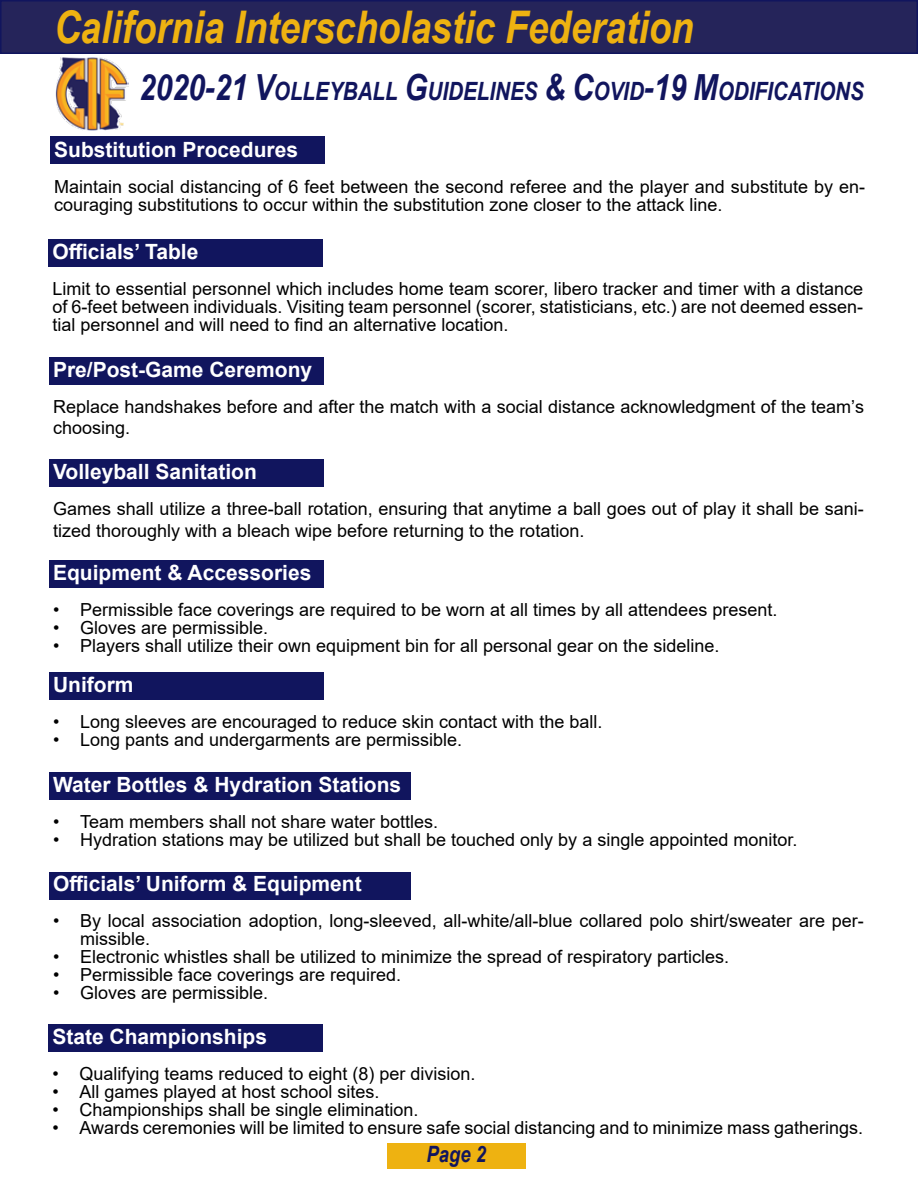
<style>
.page{position:relative;width:918px;height:1188px;background:#fff}
.page>*{position:absolute;margin:0;border:0;box-sizing:border-box;transform-origin:0 0}
.t1{font:italic 700 45px "Arial Narrow";color:#eeb211}
.t2{font:italic 700 25.2px "Arial Narrow";color:#11155e}
.t3{font:italic 700 22.5px "Arial Narrow";color:#11155e}
.t4{font:700 21px "Arial";color:#fff}
.t5{font:18px/18px "Arial";color:#000}
.s1{font-size:36px}
</style>
<div class="page">
<div style="left:0;top:0;width:918px;height:54px;background:#25245a;border:2px solid #11155e"></div>
<img style="left:56px;top:57px;width:73px;height:74px">
<div style="left:49px;top:239px;width:274px;height:27px;background:#11155e"></div>
<div style="left:49px;top:357px;width:275px;height:27px;background:#11155e"></div>
<div style="left:49px;top:459px;width:275px;height:28px;background:#11155e"></div>
<div style="left:49px;top:560px;width:275px;height:28px;background:#11155e"></div>
<div style="left:49px;top:672px;width:275px;height:28px;background:#11155e"></div>
<div style="left:49px;top:772px;width:361px;height:27px;background:#11155e"></div>
<div style="left:49px;top:873px;width:361px;height:27px;background:#11155e"></div>
<div style="left:49px;top:1024px;width:274px;height:28px;background:#11155e"></div>
<div style="left:387px;top:1143px;width:138px;height:25px;background:#eeb211"></div>
<div style="left:50px;top:136px;width:275px;height:28px;background:#11155e"></div>
<h1 class="t1" style="left:54px;top:-7px;width:641px">California Interscholastic Federation</h1>
<h2 class="t2" style="left:139px;top:72px;width:726px"><span class="s1">2020-21 V</span>OLLEYBALL <span class="s1">G</span>UIDELINES <span class="s1">&amp; C</span>OVID<span class="s1">-19 M</span>ODIFICATIONS</h2>
<p class="t4" style="left:54px;top:135px;width:245px">Substitution Procedures</p>
<p class="t5" style="left:54px;top:177px;width:812px">Maintain social distancing of 6 feet between the second referee and the player and substitute by en&shy;couraging substitutions to occur within the substitution zone closer to the attack line.</p>
<p class="t4" style="left:52px;top:237px;width:148px">Officials’ Table</p>
<p class="t5" style="left:52px;top:280px;width:812px;text-align:justify">Limit to essential personnel which includes home team scorer, libero tracker and timer with a distance of 6-feet between individuals. Visiting team personnel (scorer, statisticians, etc.) are not deemed essen&shy;tial personnel and will need to find an alternative location.</p>
<p class="t4" style="left:53px;top:355px;width:261px">Pre/Post-Game Ceremony</p>
<p class="t5" style="left:53px;top:396px;width:812px;line-height:21.6px">Replace handshakes before and after the match with a social distance acknowledgment of the team’s choosing.</p>
<p class="t4" style="left:53px;top:457px;width:205px">Volleyball Sanitation</p>
<p class="t5" style="left:53px;top:498px;width:812px;line-height:21.6px">Games shall utilize a three-ball rotation, ensuring that anytime a ball goes out of play it shall be sani&shy;tized thoroughly with a bleach wipe before returning to the rotation.</p>
<p class="t4" style="left:53px;top:558px;width:260px">Equipment &amp; Accessories</p>
<p class="t5" style="left:53px;top:601px;width:726px">• Permissible face coverings are required to be worn at all times by all attendees present.</p>
<p class="t5" style="left:53px;top:619px;width:217px">• Gloves are permissible.</p>
<p class="t5" style="left:53px;top:637px;width:668px">• Players shall utilize their own equipment bin for all personal gear on the sideline.</p>
<p class="t4" style="left:53px;top:670px;width:82px">Uniform</p>
<p class="t5" style="left:53px;top:713px;width:551px">• Long sleeves are encouraged to reduce skin contact with the ball.</p>
<p class="t5" style="left:53px;top:731px;width:411px">• Long pants and undergarments are permissible.</p>
<p class="t4" style="left:53px;top:769px;width:350px">Water Bottles &amp; Hydration Stations</p>
<p class="t5" style="left:53px;top:812px;width:387px">• Team members shall not share water bottles.</p>
<p class="t5" style="left:53px;top:830px;width:746px">• Hydration stations may be utilized but shall be touched only by a single appointed monitor.</p>
<p class="t4" style="left:53px;top:869px;width:310px">Officials’ Uniform &amp; Equipment</p>
<p class="t5" style="left:80px;top:912px;width:785px;text-indent:-27px">• By local association adoption, long-sleeved, all-white/all-blue collared polo shirt/sweater are per&shy;missible.</p>
<p class="t5" style="left:53px;top:948px;width:678px">• Electronic whistles shall be utilized to minimize the spread of respiratory particles.</p>
<p class="t5" style="left:53px;top:966px;width:350px">• Permissible face coverings are required.</p>
<p class="t5" style="left:53px;top:984px;width:217px">• Gloves are permissible.</p>
<p class="t4" style="left:52px;top:1022px;width:216px">State Championships</p>
<p class="t5" style="left:52px;top:1065px;width:425px">• Qualifying teams reduced to eight (8) per division.</p>
<p class="t5" style="left:52px;top:1083px;width:329px">• All games played at host school sites.</p>
<p class="t5" style="left:52px;top:1101px;width:368px">• Championships shall be single elimination.</p>
<p class="t5" style="left:52px;top:1119px;width:812px">• Awards ceremonies will be limited to ensure safe social distancing and to minimize mass gatherings.</p>
<p class="t3" style="left:427px;top:1137px;width:61px">Page 2</p>
</div>
